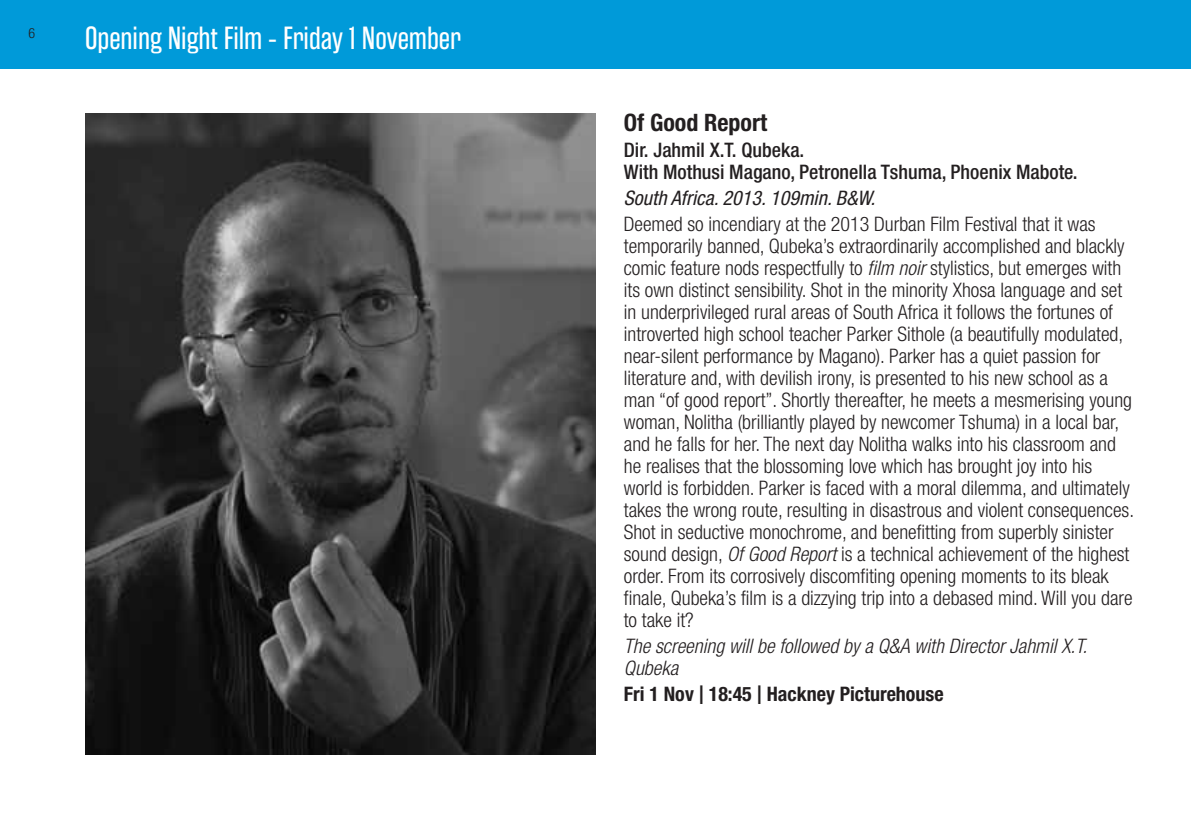
<style>
.page{position:relative;width:1191px;height:840px;background:#fff}
.page>*{position:absolute;margin:0;border:0;box-sizing:border-box;transform-origin:0 0}
.t1{font:32px "Rama Gothic E";color:#fff}
.t2{font:700 condensed 24px "Helvetica Neue";color:#231f20}
.t3{font:300 condensed 20px/22px "Helvetica Neue";color:#231f20}
.t4{font:500 condensed 20px/22px "Helvetica Neue";color:#231f20}
.t5{font:italic 300 condensed 20px/22px "Helvetica Neue";color:#231f20}
.t6{font:700 condensed 20px "Helvetica Neue";color:#231f20}
.t7{font:italic condensed 20px "Helvetica Neue";letter-spacing:.005em;color:#231f20}
.t8{font:300 condensed 14px "Helvetica Neue";color:#231f20}
.s1{font-style:italic}
.s2{font-weight:400;font-size:26px}
</style>
<div class="page">
<div style="left:0;top:0;width:1191px;height:68px;background:#009ad9"></div>
<img style="left:85px;top:113px;width:510px;height:641px">
<p class="t8" style="left:28px;top:28px;width:8px">6</p>
<h1 class="t1" style="left:85px;top:25px;width:377px">Opening Night Film - Friday 1 November</h1>
<p class="t2" style="left:624px;top:113px;width:145px">Of Good Report</p>
<p class="t4" style="left:624px;top:140px;width:455px">Dir. Jahmil X.T. Qubeka.<br>With Mothusi Magano, Petronella Tshuma, Phoenix Mabote.</p>
<p class="t7" style="left:624px;top:190px;width:253px">South Africa. 2013. 109min. B&amp;W.</p>
<p class="t3" style="left:624px;top:214px;width:512px">Deemed so incendiary at the 2013 Durban Film Festival that it was temporarily banned, Qubeka’s extraordinarily accomplished and blackly comic feature nods respectfully to <span class="s1">film noir</span> stylistics, but emerges with its own distinct sensibility. Shot in the minority Xhosa language and set in underprivileged rural areas of South Africa it follows the fortunes of introverted high school teacher Parker Sithole (a beautifully modulated, near-silent performance by Magano). Parker has a quiet passion for literature and, with devilish irony, is presented to his new school as a man “of good report”. Shortly thereafter, he meets a mesmerising young woman, Nolitha (brilliantly played by newcomer Tshuma) in a local bar, and he falls for her. The next day Nolitha walks into his classroom and he realises that the blossoming love which has brought joy into his world is forbidden. Parker is faced with a moral dilemma, and ultimately takes the wrong route, resulting in disastrous and violent consequences.<br>Shot in seductive monochrome, and benefitting from superbly sinister sound design, <span class="s1">Of Good Report</span> is a technical achievement of the highest order. From its corrosively discomfiting opening moments to its bleak finale, Qubeka’s film is a dizzying trip into a debased mind. Will you dare to take it?</p>
<p class="t5" style="left:624px;top:636px;width:465px">The screening will be followed by a Q&amp;A with Director Jahmil X.T.<br>Qubeka</p>
<p class="t6" style="left:624px;top:686px;width:321px">Fri 1 Nov <span class="s2">l</span> 18:45 <span class="s2">l</span> Hackney Picturehouse</p>
</div>
